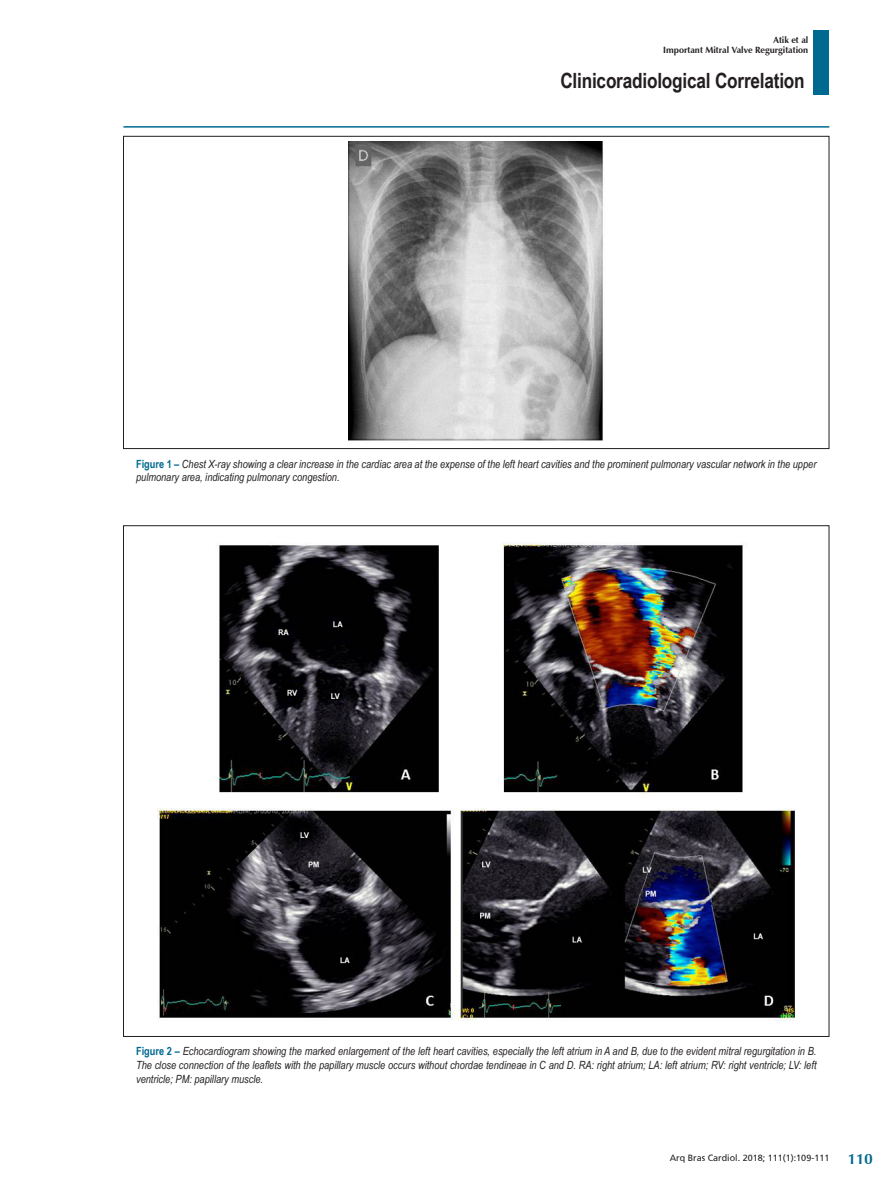
<style>
.page{position:relative;width:893px;height:1191px;background:#fff}
.page>*{position:absolute;margin:0;border:0;box-sizing:border-box;transform-origin:0 0}
.t1{font:700 21px "Arial Narrow";letter-spacing:-.01em;color:#231f20}
.t2{font:700 15px "Zapf Humanist 601 BT";color:#006991}
._06_-_LEGENDA_FIGURA{font:italic 11.25px/13.5px "Arial Narrow";color:#231f20;text-align:justify}
.t3{font:700 9px "Zapf Humanist 601 BT";color:#231f20}
.t4{font:9px "Frutiger";color:#231f20}
.s1{font-weight:700;font-style:normal;color:#006991}
</style>
<div class="page">
<hr style="left:123px;top:126px;width:706px;height:2px;background:#006991">
<div style="left:813px;top:30px;width:16px;height:64px;background:#006991"></div>
<img style="left:158px;top:542px;width:637px;height:478px">
<img style="left:348px;top:141px;width:255px;height:300px">
<p class="t3" style="left:773px;top:34px;width:36px">Atik et al</p>
<p class="t3" style="left:663px;top:45px;width:147px">Important Mitral Valve Regurgitation</p>
<h1 class="t1" style="left:560px;top:64px;width:246px">Clinicoradiological Correlation</h1>
<p class="_06_-_LEGENDA_FIGURA" style="left:136px;top:456px;width:682px"><span class="s1">Figure 1 –</span> Chest X-ray showing a clear increase in the cardiac area at the expense of the left heart cavities and the prominent pulmonary vascular network in the upper pulmonary area, indicating pulmonary congestion.</p>
<p class="_06_-_LEGENDA_FIGURA" style="left:136px;top:1044px;width:682px"><span class="s1">Figure 2 –</span> Echocardiogram showing the marked enlargement of the left heart cavities, especially the left atrium in A and B, due to the evident mitral regurgitation in B.<br>The close connection of the leaflets with the papillary muscle occurs without chordae tendineae in C and D. RA: right atrium; LA: left atrium; RV: right ventricle; LV: left ventricle; PM: papillary muscle.</p>
<p class="t4" style="left:670px;top:1153px;width:161px">Arq Bras Cardiol. 2018; 111(1):109-111</p>
<p class="t2" style="left:848px;top:1149px;width:26px">110</p>
</div>
